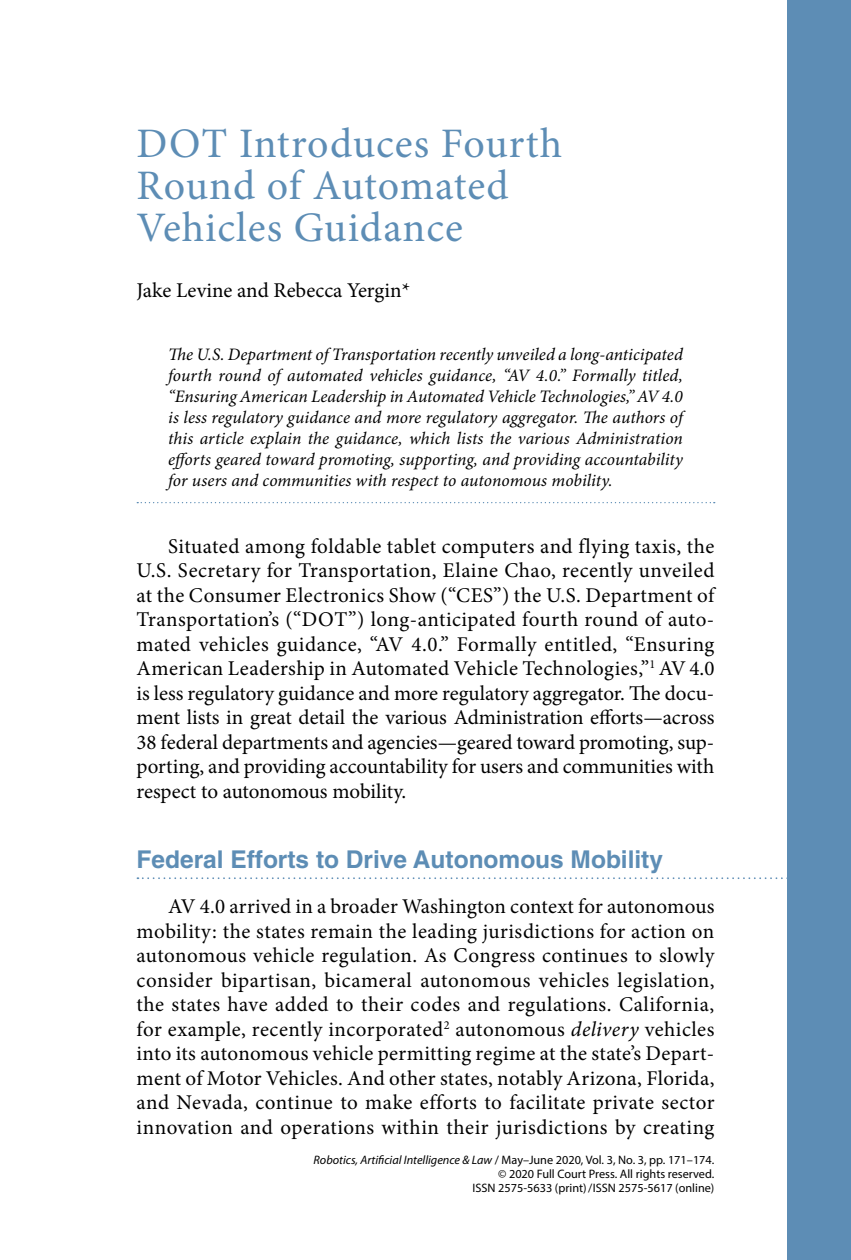
<style>
.page{position:relative;width:851px;height:1260px;background:#fff}
.page>*{position:absolute;margin:0;border:0;box-sizing:border-box;transform-origin:0 0}
.CT{font:42px/42px "Minion Pro";letter-spacing:.02em;color:#5d8db5}
.t1{font:700 24.5px "Helvetica";color:#5d8db5}
.t{font:21px/24.5px "Minion Pro";letter-spacing:.005em;color:#000;text-align:justify}
.CA{font:21px "Minion Pro";color:#000}
.abstract{font:italic 17.5px/21px "Minion Pro";color:#000;text-align:justify}
.t2{font:12.25px "Myriad Pro";color:#000}
.s1{font-style:italic}
</style>
<div class="page">
<div style="left:788px;top:0;width:62px;height:1260px;background:#5d8db5"></div>
<svg style="left:137px;top:502px;width:577px;height:1px"></svg>
<svg style="left:137px;top:877px;width:714px;height:2px"></svg>
<p class="CT" style="left:136px;top:122px;width:427px">DOT Introduces Fourth<br>Round of Automated<br>Vehicles Guidance</p>
<p class="CA" style="left:136px;top:276px;width:275px">Jake Levine and Rebecca Yergin*</p>
<p class="abstract" style="left:168px;top:344px;width:516px">The U.S. Department of Transportation recently unveiled a long-anticipated fourth round of automated vehicles guidance, “AV 4.0.” Formally titled, “Ensuring American Leadership in Automated Vehicle Technologies,” AV 4.0 is less regulatory guidance and more regulatory aggregator. The authors of this article explain the guidance, which lists the various Administration efforts geared toward promoting, supporting, and providing accountability for users and communities with respect to autonomous mobility.</p>
<p class="t" style="left:136px;top:534px;width:579px;text-indent:32px">Situated among foldable tablet computers and flying taxis, the U.S. Secretary for Transportation, Elaine Chao, recently unveiled at the Consumer Electronics Show (“CES”) the U.S. Department of Transportation’s (“DOT”) long-anticipated fourth round of auto&shy;mated vehicles guidance, “AV 4.0.” Formally entitled, “Ensuring American Leadership in Automated Vehicle Technologies,”<sup>1</sup> AV 4.0 is less regulatory guidance and more regulatory aggregator. The docu&shy;ment lists in great detail the various Administration efforts—across 38 federal departments and agencies—geared toward promoting, sup&shy;porting, and providing accountability for users and communities with respect to autonomous mobility.</p>
<h1 class="t1" style="left:136px;top:844px;width:528px">Federal Efforts to Drive Autonomous Mobility</h1>
<p class="t" style="left:136px;top:894px;width:579px;text-indent:32px">AV 4.0 arrived in a broader Washington context for autonomous mobility: the states remain the leading jurisdictions for action on autonomous vehicle regulation. As Congress continues to slowly consider bipartisan, bicameral autonomous vehicles legislation, the states have added to their codes and regulations. California, for example, recently incorporated<sup>2</sup> autonomous <span class="s1">delivery</span> vehicles into its autonomous vehicle permitting regime at the state’s Depart&shy;ment of Motor Vehicles. And other states, notably Arizona, Florida, and Nevada, continue to make efforts to facilitate private sector innovation and operations within their jurisdictions by creating</p>
<p class="t2" style="left:313px;top:1153px;width:402px"><span class="s1">Robotics, Artificial Intelligence &amp; Law</span> / May–June 2020, Vol. 3, No. 3, pp. 171–174.</p>
<p class="t2" style="left:498px;top:1167px;width:218px">© 2020 Full Court Press. All rights reserved.</p>
<p class="t2" style="left:472px;top:1181px;width:243px">ISSN 2575-5633 (print)/ISSN 2575-5617 (online)</p>
</div>
